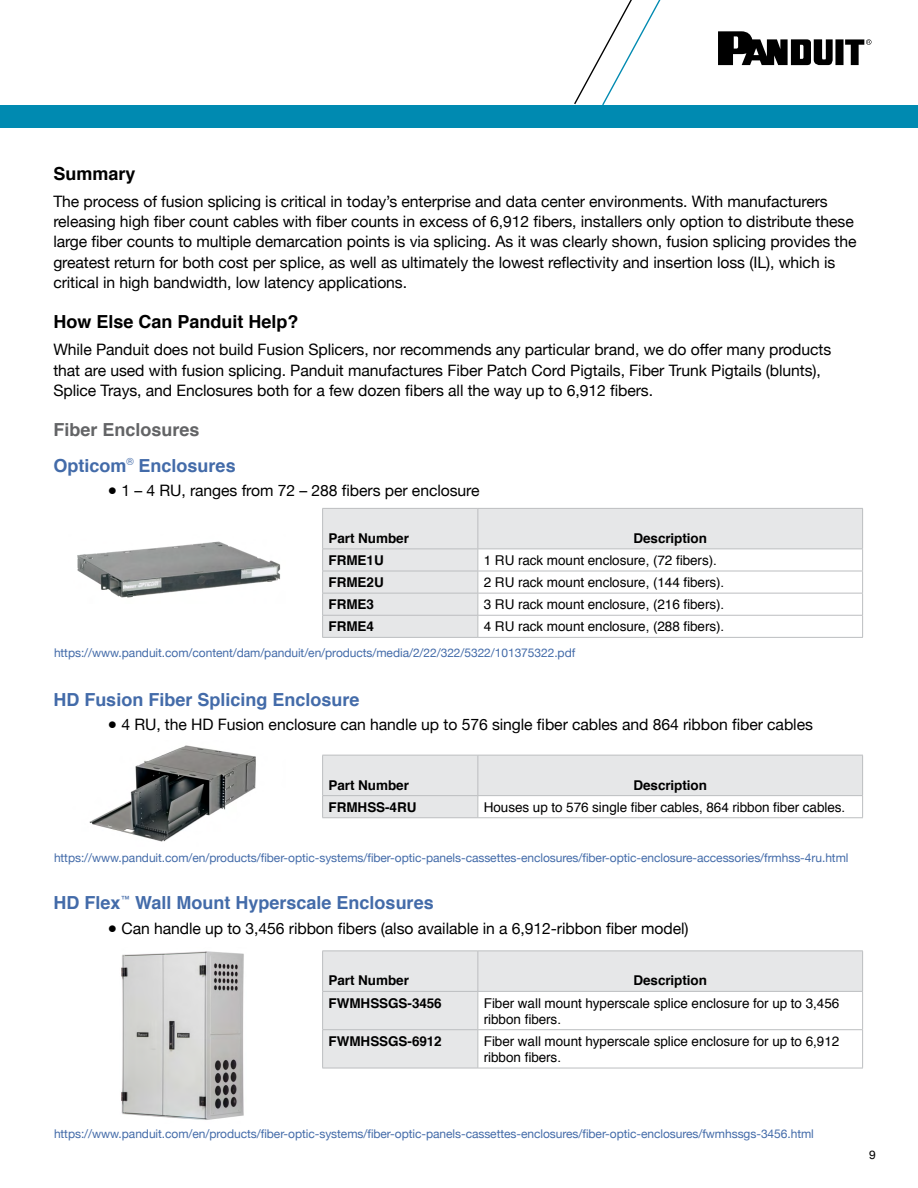
<style>
.page{position:relative;width:918px;height:1188px;background:#fff}
.page>*{position:absolute;margin:0;border:0;box-sizing:border-box;transform-origin:0 0}
.t1{font:700 18px/35.2px "Helvetica";color:#436ba9}
.t2{font:700 18px "Helvetica";color:#000}
.t3{font:15.75px/20.2px "Helvetica Neue";letter-spacing:-.005em;color:#000}
.t4{font:13.5px/16.2px "Helvetica";letter-spacing:-.005em;color:#000}
.t5{font:700 13.5px "Helvetica";letter-spacing:-.005em;color:#000}
.t6{font:12px "Helvetica Neue";letter-spacing:-.005em;color:#436ba9}
.t7{font:12px "Helvetica Neue";color:#000}
.s1{color:#636466}
.s2{font-weight:500}
</style>
<div class="page">
<div style="left:0;top:105px;width:918px;height:22px;background:#008ab1"></div>
<svg style="left:574px;top:0;width:298px;height:105px"></svg>
<svg style="left:323px;top:509px;width:539px;height:128px;fill:#e6e7e8"></svg>
<hr style="left:322px;top:508px;width:156px;height:1px;background:#bcbec0">
<hr style="left:322px;top:509px;width:1px;height:40px;background:#bcbec0">
<hr style="left:478px;top:508px;width:385px;height:1px;background:#bcbec0">
<hr style="left:478px;top:509px;width:1px;height:40px;background:#bcbec0">
<hr style="left:862px;top:509px;width:1px;height:40px;background:#bcbec0">
<hr style="left:322px;top:549px;width:156px;height:1px;background:#bcbec0">
<hr style="left:478px;top:549px;width:385px;height:1px;background:#bcbec0">
<hr style="left:322px;top:571px;width:156px;height:1px;background:#bcbec0">
<hr style="left:478px;top:571px;width:385px;height:1px;background:#bcbec0">
<hr style="left:322px;top:593px;width:156px;height:1px;background:#bcbec0">
<hr style="left:478px;top:593px;width:385px;height:1px;background:#bcbec0">
<hr style="left:322px;top:615px;width:156px;height:1px;background:#bcbec0">
<svg style="left:322px;top:549px;width:1px;height:88px"></svg>
<hr style="left:478px;top:615px;width:385px;height:1px;background:#bcbec0">
<svg style="left:478px;top:549px;width:1px;height:88px"></svg>
<svg style="left:862px;top:549px;width:1px;height:88px"></svg>
<hr style="left:322px;top:637px;width:156px;height:1px;background:#bcbec0">
<hr style="left:478px;top:637px;width:385px;height:1px;background:#bcbec0">
<svg style="left:322px;top:755px;width:541px;height:62px"></svg>
<hr style="left:322px;top:817px;width:156px;height:1px;background:#bcbec0">
<hr style="left:478px;top:817px;width:385px;height:1px;background:#bcbec0">
<svg style="left:323px;top:952px;width:539px;height:116px;fill:#e6e7e8"></svg>
<hr style="left:322px;top:951px;width:156px;height:1px;background:#bcbec0">
<hr style="left:322px;top:951px;width:1px;height:40px;background:#bcbec0">
<hr style="left:478px;top:951px;width:385px;height:1px;background:#bcbec0">
<hr style="left:478px;top:951px;width:1px;height:40px;background:#bcbec0">
<hr style="left:862px;top:951px;width:1px;height:40px;background:#bcbec0">
<hr style="left:322px;top:991px;width:156px;height:1px;background:#bcbec0">
<hr style="left:322px;top:992px;width:1px;height:37px;background:#bcbec0">
<hr style="left:478px;top:991px;width:385px;height:1px;background:#bcbec0">
<hr style="left:478px;top:992px;width:1px;height:37px;background:#bcbec0">
<hr style="left:862px;top:992px;width:1px;height:37px;background:#bcbec0">
<hr style="left:322px;top:1029px;width:156px;height:1px;background:#bcbec0">
<hr style="left:322px;top:1030px;width:1px;height:38px;background:#bcbec0">
<hr style="left:478px;top:1029px;width:385px;height:1px;background:#bcbec0">
<hr style="left:478px;top:1030px;width:1px;height:38px;background:#bcbec0">
<hr style="left:862px;top:1030px;width:1px;height:38px;background:#bcbec0">
<hr style="left:322px;top:1068px;width:156px;height:1px;background:#bcbec0">
<hr style="left:478px;top:1068px;width:385px;height:1px;background:#bcbec0">
<img style="left:77px;top:541px;width:204px;height:57px">
<img style="left:89px;top:745px;width:167px;height:97px">
<img style="left:121px;top:951px;width:123px;height:169px">
<p class="t2" style="left:53px;top:159px;width:84px">Summary</p>
<p class="t3" style="left:53px;top:192px;width:805px">The process of fusion splicing is critical in today’s enterprise and data center environments. With manufacturers releasing high fiber count cables with fiber counts in excess of 6,912 fibers, installers only option to distribute these large fiber counts to multiple demarcation points is via splicing. As it was clearly shown, fusion splicing provides the greatest return for both cost per splice, as well as ultimately the lowest reflectivity and insertion loss (IL), which is critical in high bandwidth, low latency applications.</p>
<p class="t2" style="left:53px;top:307px;width:247px">How Else Can Panduit Help?</p>
<p class="t3" style="left:53px;top:341px;width:779px">While Panduit does not build Fusion Splicers, nor recommends any particular brand, we do offer many products that are used with fusion splicing. Panduit manufactures Fiber Patch Cord Pigtails, Fiber Trunk Pigtails (blunts),<br>Splice Trays, and Enclosures both for a few dozen fibers all the way up to 6,912 fibers.</p>
<p class="t1" style="left:53px;top:413px;width:184px"><span class="s1">Fiber Enclosures<br></span>Opticom<sup>®</sup> Enclosures</p>
<p class="t3" style="left:107px;top:482px;width:374px"><span class="s2">●</span> 1 – 4 RU, ranges from 72 – 288 fibers per enclosure</p>
<p class="t5" style="left:329px;top:527px;width:82px">Part Number</p>
<p class="t5" style="left:633px;top:527px;width:75px">Description</p>
<p class="t5" style="left:329px;top:549px;width:57px">FRME1U</p>
<p class="t4" style="left:484px;top:553px;width:235px">1 RU rack mount enclosure, (72 fibers).</p>
<p class="t5" style="left:329px;top:571px;width:57px">FRME2U</p>
<p class="t4" style="left:484px;top:575px;width:242px">2 RU rack mount enclosure, (144 fibers).</p>
<p class="t5" style="left:329px;top:594px;width:47px">FRME3</p>
<p class="t4" style="left:484px;top:597px;width:242px">3 RU rack mount enclosure, (216 fibers).</p>
<p class="t5" style="left:329px;top:616px;width:47px">FRME4</p>
<p class="t4" style="left:484px;top:619px;width:242px">4 RU rack mount enclosure, (288 fibers).</p>
<p class="t6" style="left:54px;top:645px;width:523px">https://www.panduit.com/content/dam/panduit/en/products/media/2/22/322/5322/101375322.pdf</p>
<p class="t1" style="left:53px;top:682px;width:308px">HD Fusion Fiber Splicing Enclosure</p>
<p class="t3" style="left:107px;top:716px;width:707px"><span class="s2">●</span> 4 RU, the HD Fusion enclosure can handle up to 576 single fiber cables and 864 ribbon fiber cables</p>
<p class="t5" style="left:329px;top:774px;width:82px">Part Number</p>
<p class="t5" style="left:633px;top:774px;width:75px">Description</p>
<p class="t5" style="left:329px;top:796px;width:89px">FRMHSS-4RU</p>
<p class="t4" style="left:484px;top:799px;width:363px">Houses up to 576 single fiber cables, 864 ribbon fiber cables.</p>
<p class="t6" style="left:54px;top:850px;width:796px">https://www.panduit.com/en/products/fiber-optic-systems/fiber-optic-panels-cassettes-enclosures/fiber-optic-enclosure-accessories/frmhss-4ru.html</p>
<p class="t1" style="left:53px;top:885px;width:382px">HD Flex<sup>™</sup> Wall Mount Hyperscale Enclosures</p>
<p class="t3" style="left:107px;top:919px;width:583px"><span class="s2">●</span> Can handle up to 3,456 ribbon fibers (also available in a 6,912-ribbon fiber model)</p>
<p class="t5" style="left:329px;top:970px;width:82px">Part Number</p>
<p class="t5" style="left:633px;top:970px;width:75px">Description</p>
<p class="t5" style="left:329px;top:992px;width:115px">FWMHSSGS-3456</p>
<p class="t4" style="left:484px;top:995px;width:357px">Fiber wall mount hyperscale splice enclosure for up to 3,456 ribbon fibers.</p>
<p class="t5" style="left:329px;top:1030px;width:115px">FWMHSSGS-6912</p>
<p class="t4" style="left:484px;top:1033px;width:357px">Fiber wall mount hyperscale splice enclosure for up to 6,912 ribbon fibers.</p>
<p class="t6" style="left:54px;top:1125px;width:761px">https://www.panduit.com/en/products/fiber-optic-systems/fiber-optic-panels-cassettes-enclosures/fiber-optic-enclosures/fwmhssgs-3456.html</p>
<p class="t7" style="left:869px;top:1146px;width:8px">9</p>
</div>
